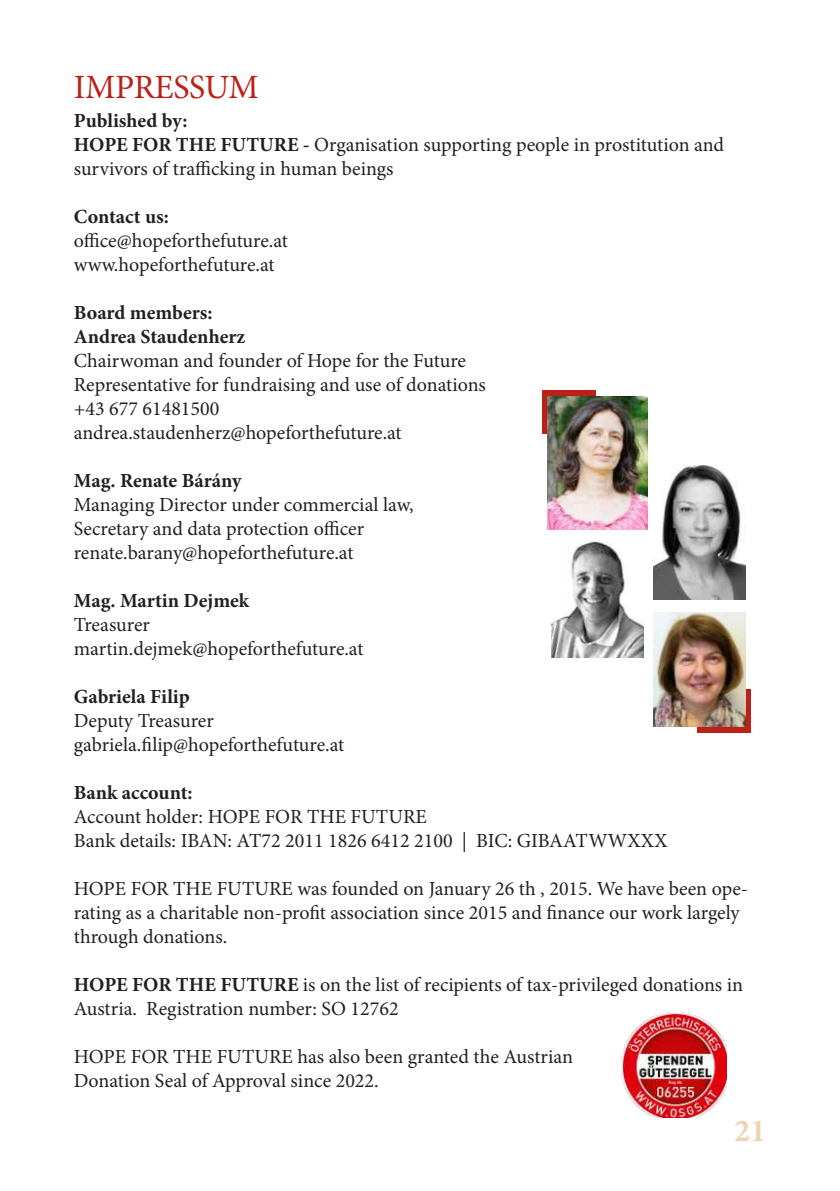
<style>
.page{position:relative;width:840px;height:1191px;background:#fff}
.page>*{position:absolute;margin:0;border:0;box-sizing:border-box;transform-origin:0 0}
.t1{font:34px "Minion Pro";letter-spacing:-.01em;color:#bb2117}
.t2{font:700 32px "Minion Pro";color:#eed3b4}
.t3{font:20px/24px "Minion Pro";color:#231f20}
.t4{font:700 20px/24px "Minion Pro";color:#231f20}
.s1{font-weight:700}
</style>
<div class="page">
<div style="left:542px;top:390px;width:53px;height:44px;background:#bb2117"></div>
<img style="left:547px;top:396px;width:99px;height:133px">
<img style="left:653px;top:465px;width:91px;height:134px">
<svg style="left:697px;top:689px;width:53px;height:43px"></svg>
<img style="left:551px;top:541px;width:91px;height:116px">
<img style="left:653px;top:613px;width:91px;height:113px">
<img style="left:621px;top:1012px;width:105px;height:105px">
<h1 class="t1" style="left:74px;top:65px;width:186px">IMPRESSUM</h1>
<p class="t3" style="left:74px;top:108px;width:651px"><span class="s1">Published by:<br>HOPE FOR THE FUTURE -</span> Organisation supporting people in prostitution and survivors of trafficking in human beings</p>
<p class="t4" style="left:74px;top:204px;width:96px">Contact us:</p>
<p class="t3" style="left:74px;top:228px;width:215px">office@hopeforthefuture.at www.hopeforthefuture.at</p>
<p class="t4" style="left:74px;top:300px;width:173px">Board members:<br>Andrea Staudenherz</p>
<p class="t3" style="left:74px;top:348px;width:413px">Chairwoman and founder of Hope for the Future Representative for fundraising and use of donations +43 677 61481500 andrea.staudenherz@hopeforthefuture.at</p>
<p class="t4" style="left:74px;top:468px;width:169px">Mag. Renate Bárány</p>
<p class="t3" style="left:74px;top:492px;width:341px">Managing Director under commercial law,<br>Secretary and data protection officer renate.barany@hopeforthefuture.at</p>
<p class="t4" style="left:74px;top:588px;width:177px">Mag. Martin Dejmek</p>
<p class="t3" style="left:74px;top:612px;width:291px">Treasurer martin.dejmek@hopeforthefuture.at</p>
<p class="t4" style="left:74px;top:684px;width:117px">Gabriela Filip</p>
<p class="t3" style="left:74px;top:708px;width:272px">Deputy Treasurer gabriela.filip@hopeforthefuture.at</p>
<p class="t4" style="left:74px;top:780px;width:120px">Bank account:</p>
<p class="t3" style="left:74px;top:804px;width:595px">Account holder: HOPE FOR THE FUTURE<br>Bank details: IBAN: AT72 2011 1826 6412 2100 | BIC: GIBAATWWXXX</p>
<p class="t3" style="left:74px;top:876px;width:675px">HOPE FOR THE FUTURE was founded on January 26 th , 2015. We have been ope&shy;rating as a charitable non-profit association since 2015 and finance our work largely through donations.</p>
<p class="t3" style="left:74px;top:972px;width:670px"><span class="s1">HOPE FOR THE FUTURE</span> is on the list of recipients of tax-privileged donations in<br>Austria. Registration number: SO 12762</p>
<p class="t3" style="left:74px;top:1044px;width:500px">HOPE FOR THE FUTURE has also been granted the Austrian<br>Donation Seal of Approval since 2022.</p>
<h2 class="t2" style="left:733px;top:1107px;width:33px">21</h2>
</div>
